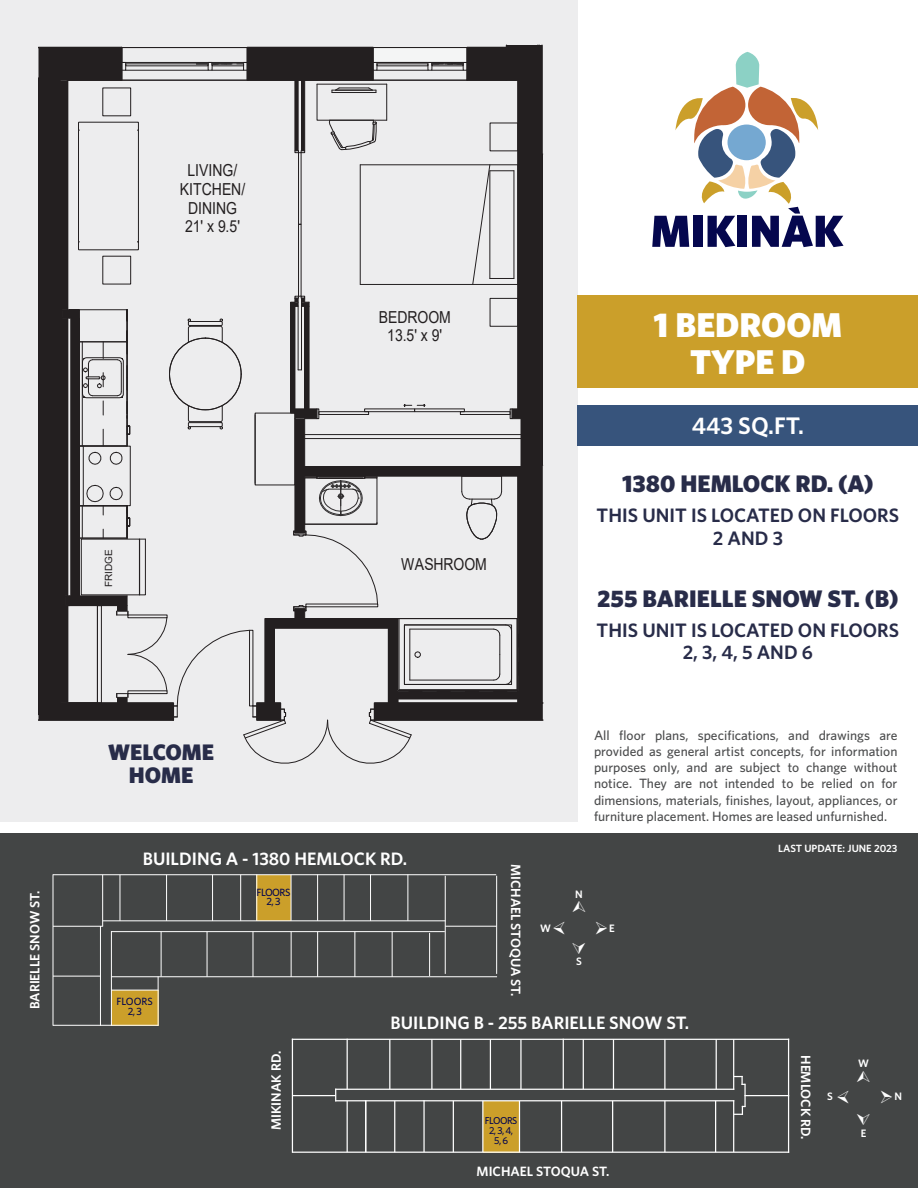
<style>
.page{position:relative;width:918px;height:1188px;background:#fff}
.page>*{position:absolute;margin:0;border:0;box-sizing:border-box;transform-origin:0 0}
.t1{font:900 34.5px/37.5px "Whitney";color:#fff;text-align:center}
.t2{font:900 24px "Whitney";color:#282c49}
.t3{font:600 24px "Whitney";color:#fff}
.t4{font:900 22.5px/22.5px "Whitney";color:#282c49;text-align:center}
.t5{font:600 19.5px/22.5px "Whitney";color:#282c49;text-align:center}
.t6{font:600 18px "Whitney";color:#fff}
.t7{font:16.5px/18.8px "Arial";color:#231f20;text-align:center;scale:.85 1}
.t8{font:500 13.5px/16.2px "Whitney";color:#4b4c4d;text-align:justify}
.t9{font:600 13.5px "Whitney";color:#fff}
.t10{font:600 10.8px "Whitney";color:#fff}
.t11{font:600 10.5px "Whitney";color:#fff}
.t12{font:500 10.5px/9.3px "Whitney";letter-spacing:-.045em;color:#05074e;text-align:center}
.t13{font:500 10.05px/10.2px "Whitney";letter-spacing:-.05em;color:#05074e;text-align:center}
.t14{font:9.9px "Arial";color:#231f20}
</style>
<div class="page">
<div style="left:0;top:0;width:578px;height:822px;background:#ededee"></div>
<div style="left:0;top:834px;width:918px;height:354px;background:#434545"></div>
<div style="left:578px;top:405px;width:340px;height:41px;background:#37547c"></div>
<div style="left:578px;top:295px;width:340px;height:93px;background:#cb9f2a"></div>
<svg style="left:38px;top:45px;width:505px;height:719px"></svg>
<div style="left:121px;top:47px;width:127px;height:16px;border:1px solid #231f20"></div>
<div style="left:65px;top:595px;width:5px;height:11px;border:1px solid #231f20"></div>
<div style="left:62px;top:309px;width:8px;height:10px;border:1px solid #231f20"></div>
<div style="left:67px;top:605px;width:31px;height:98px;border:1px solid #231f20"></div>
<div style="left:111px;top:990px;width:48px;height:35px;background:#cb9f2a"></div>
<div style="left:256px;top:875px;width:35px;height:46px;background:#cb9f2a"></div>
<hr style="left:496px;top:876px;width:1px;height:98px;background:#fff">
<hr style="left:111px;top:931px;width:334px;height:1px;background:#fff">
<hr style="left:103px;top:920px;width:343px;height:1px;background:#fff">
<hr style="left:102px;top:875px;width:1px;height:51px;background:#fff">
<hr style="left:120px;top:875px;width:1px;height:46px;background:#fff">
<hr style="left:166px;top:875px;width:1px;height:46px;background:#fff">
<hr style="left:212px;top:875px;width:1px;height:46px;background:#fff">
<hr style="left:240px;top:875px;width:1px;height:46px;background:#fff">
<hr style="left:256px;top:874px;width:1px;height:47px;background:#fff">
<hr style="left:53px;top:874px;width:443px;height:1px;background:#fff">
<hr style="left:445px;top:926px;width:52px;height:1px;background:#fff">
<hr style="left:111px;top:976px;width:386px;height:1px;background:#fff">
<hr style="left:291px;top:874px;width:1px;height:47px;background:#fff">
<hr style="left:317px;top:874px;width:1px;height:47px;background:#fff">
<hr style="left:344px;top:874px;width:1px;height:47px;background:#fff">
<hr style="left:370px;top:874px;width:1px;height:47px;background:#fff">
<hr style="left:407px;top:874px;width:1px;height:47px;background:#fff">
<hr style="left:429px;top:933px;width:1px;height:43px;background:#fff">
<hr style="left:392px;top:932px;width:1px;height:45px;background:#fff">
<hr style="left:354px;top:932px;width:1px;height:45px;background:#fff">
<hr style="left:317px;top:932px;width:1px;height:45px;background:#fff">
<hr style="left:291px;top:932px;width:1px;height:45px;background:#fff">
<hr style="left:253px;top:932px;width:1px;height:45px;background:#fff">
<hr style="left:207px;top:932px;width:1px;height:45px;background:#fff">
<hr style="left:161px;top:932px;width:1px;height:44px;background:#fff">
<hr style="left:111px;top:990px;width:47px;height:1px;background:#fff">
<hr style="left:53px;top:976px;width:47px;height:1px;background:#fff">
<hr style="left:53px;top:926px;width:50px;height:1px;background:#fff">
<hr style="left:53px;top:1025px;width:105px;height:1px;background:#fff">
<hr style="left:158px;top:976px;width:1px;height:50px;background:#fff">
<hr style="left:111px;top:931px;width:1px;height:95px;background:#fff">
<hr style="left:100px;top:926px;width:1px;height:100px;background:#fff">
<hr style="left:53px;top:874px;width:1px;height:152px;background:#fff">
<hr style="left:445px;top:876px;width:1px;height:98px;background:#fff">
<div style="left:483px;top:1101px;width:37px;height:51px;background:#cb9f2a"></div>
<hr style="left:335px;top:1089px;width:399px;height:1px;background:#fff">
<hr style="left:335px;top:1100px;width:399px;height:1px;background:#fff">
<hr style="left:292px;top:1152px;width:497px;height:1px;background:#fff">
<hr style="left:292px;top:1039px;width:497px;height:1px;background:#fff">
<hr style="left:744px;top:1095px;width:45px;height:1px;background:#fff">
<hr style="left:788px;top:1039px;width:1px;height:114px;background:#fff">
<hr style="left:733px;top:1039px;width:1px;height:51px;background:#fff">
<hr style="left:733px;top:1100px;width:1px;height:52px;background:#fff">
<hr style="left:715px;top:1101px;width:1px;height:51px;background:#fff">
<hr style="left:664px;top:1101px;width:2px;height:51px;background:#fff">
<hr style="left:612px;top:1101px;width:1px;height:51px;background:#fff">
<hr style="left:561px;top:1101px;width:1px;height:51px;background:#fff">
<hr style="left:519px;top:1101px;width:1px;height:51px;background:#fff">
<hr style="left:482px;top:1101px;width:1px;height:51px;background:#fff">
<hr style="left:453px;top:1101px;width:1px;height:51px;background:#fff">
<hr style="left:423px;top:1100px;width:2px;height:52px;background:#fff">
<hr style="left:394px;top:1101px;width:1px;height:51px;background:#fff">
<hr style="left:365px;top:1101px;width:1px;height:51px;background:#fff">
<hr style="left:347px;top:1101px;width:1px;height:51px;background:#fff">
<hr style="left:347px;top:1039px;width:1px;height:50px;background:#fff">
<hr style="left:389px;top:1039px;width:1px;height:50px;background:#fff">
<hr style="left:431px;top:1039px;width:2px;height:50px;background:#fff">
<hr style="left:460px;top:1039px;width:1px;height:50px;background:#fff">
<hr style="left:490px;top:1039px;width:1px;height:50px;background:#fff">
<hr style="left:520px;top:1039px;width:2px;height:50px;background:#fff">
<hr style="left:583px;top:1039px;width:1px;height:50px;background:#fff">
<hr style="left:613px;top:1039px;width:1px;height:50px;background:#fff">
<hr style="left:664px;top:1039px;width:2px;height:50px;background:#fff">
<hr style="left:716px;top:1039px;width:1px;height:50px;background:#fff">
<hr style="left:563px;top:1039px;width:1px;height:50px;background:#fff">
<hr style="left:292px;top:1095px;width:44px;height:1px;background:#fff">
<hr style="left:292px;top:1039px;width:1px;height:114px;background:#fff">
<hr style="left:744px;top:1084px;width:2px;height:23px;background:#fff">
<svg style="left:734px;top:1076px;width:11px;height:9px"></svg>
<svg style="left:734px;top:1106px;width:11px;height:9px"></svg>
<svg style="left:652px;top:52px;width:192px;height:195px"></svg>
<p class="t9" style="left:27px;top:1009px;width:120px;rotate:-90deg">BARIELLE SNOW ST.</p>
<p class="t7" style="left:180px;top:161px;width:78px">LIVING/<br>KITCHEN/<br>DINING<br>21' x 9.5'</p>
<p class="t14" style="left:102px;top:587px;width:39px;rotate:-90deg">FRIDGE</p>
<p class="t7" style="left:379px;top:307px;width:86px">BEDROOM<br>13.5' x 9'</p>
<p class="t7" style="left:401px;top:554px;width:102px">WASHROOM</p>
<h1 class="t1" style="left:654px;top:305px;width:190px">1 BEDROOM<br>TYPE D</h1>
<h2 class="t3" style="left:692px;top:411px;width:114px">443 SQ.FT.</h2>
<h2 class="t2" style="left:622px;top:469px;width:253px">1380 HEMLOCK RD. (A)</h2>
<h3 class="t5" style="left:597px;top:504px;width:304px">THIS UNIT IS LOCATED ON FLOORS<br>2 AND 3</h3>
<h2 class="t2" style="left:597px;top:584px;width:303px">255 BARIELLE SNOW ST. (B)</h2>
<h3 class="t5" style="left:597px;top:618px;width:304px">THIS UNIT IS LOCATED ON FLOORS<br>2, 3, 4, 5 AND 6</h3>
<h3 class="t4" style="left:108px;top:741px;width:107px">WELCOME<br>HOME</h3>
<h3 class="t6" style="left:143px;top:848px;width:266px">BUILDING A - 1380 HEMLOCK RD.</h3>
<p class="t12" style="left:257px;top:887px;width:35px">FLOORS<br>2, 3</p>
<p class="t9" style="left:524px;top:864px;width:134px;rotate:90deg">MICHAEL STOQUA ST.</p>
<p class="t8" style="left:594px;top:727px;width:305px">All floor plans, specifications, and drawings are provided as general artist concepts, for information purposes only, and are subject to change without notice. They are not intended to be relied on for dimensions, materials, finishes, layout, appliances, or furniture placement. Homes are leased unfurnished.</p>
<p class="t10" style="left:575px;top:888px;width:9px">N</p>
<p class="t10" style="left:540px;top:922px;width:12px">W</p>
<p class="t10" style="left:609px;top:922px;width:7px">E</p>
<p class="t10" style="left:576px;top:954px;width:7px">S</p>
<p class="t11" style="left:778px;top:842px;width:121px">LAST UPDATE: JUNE 2023</p>
<p class="t12" style="left:117px;top:997px;width:38px">FLOORS<br>2, 3</p>
<p class="t9" style="left:268px;top:1130px;width:80px;rotate:-90deg">MIKINAK RD.</p>
<h3 class="t6" style="left:391px;top:1011px;width:300px">BUILDING B - 255 BARIELLE SNOW ST.</h3>
<p class="t13" style="left:485px;top:1115px;width:34px">FLOORS<br>2, 3, 4,<br>5, 6</p>
<p class="t9" style="left:477px;top:1163px;width:134px">MICHAEL STOQUA ST.</p>
<p class="t9" style="left:814px;top:1055px;width:86px;rotate:90deg">HEMLOCK RD.</p>
<p class="t10" style="left:858px;top:1057px;width:12px">W</p>
<p class="t10" style="left:827px;top:1090px;width:7px">S</p>
<p class="t10" style="left:894px;top:1090px;width:9px">N</p>
<p class="t10" style="left:861px;top:1126px;width:7px">E</p>
</div>
